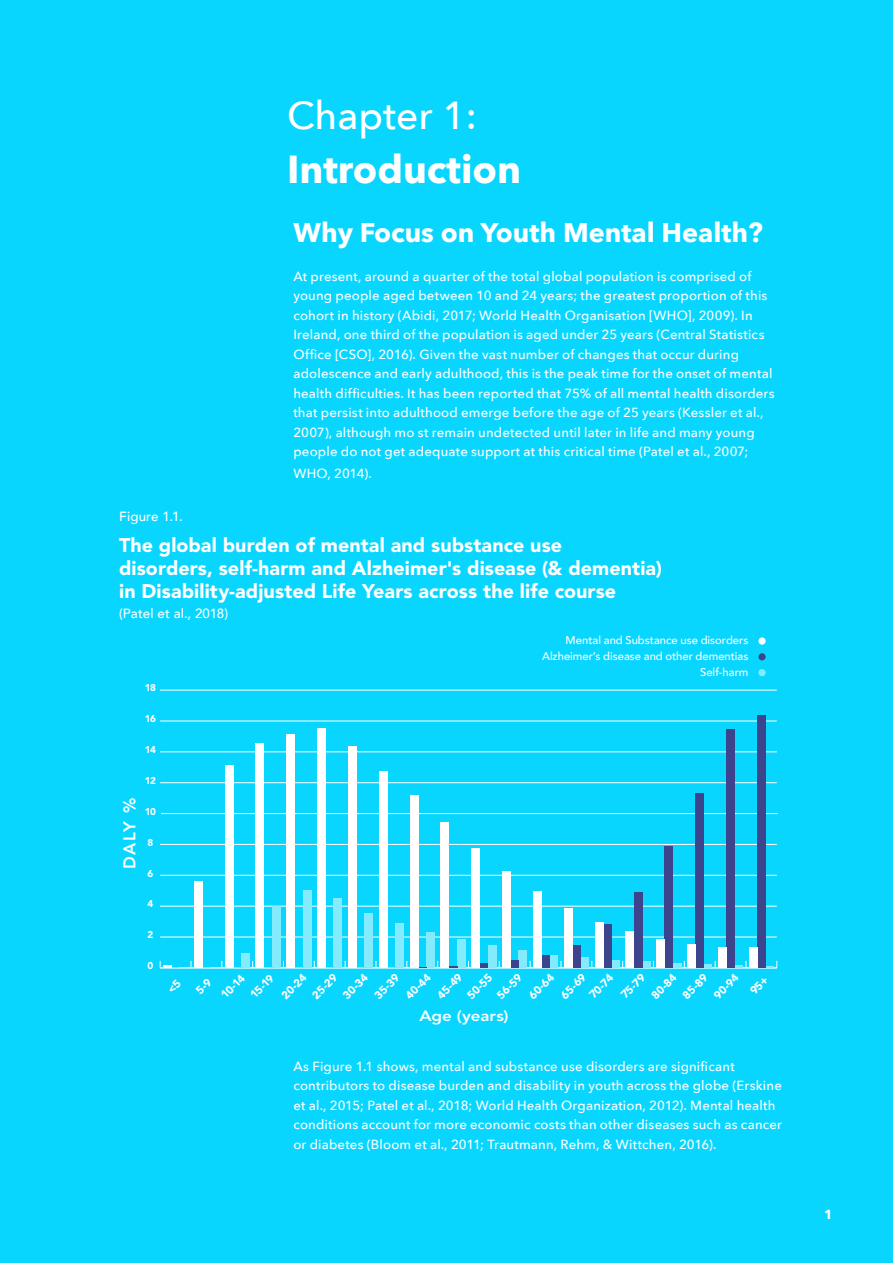
<style>
.page{position:relative;width:893px;height:1263px;background:#08d6ff}
.page>*{position:absolute;margin:0;border:0;box-sizing:border-box;transform-origin:0 0}
.t1{font:700 39px "Avenir Next";color:#fff}
.t2{font:500 39px "Avenir Next";color:#fff}
.t3{font:700 27px "Avenir Next";color:#fff}
.t4{font:900 19.65px/23.2px "Avenir";letter-spacing:.005em;color:#fff}
.t5{font:800 16.95px "Avenir";color:#fff}
.t6{font:800 15px "Avenir";color:#fff;scale:1.13 1}
.t7{font:500 13.35px "Avenir";letter-spacing:.01em;color:#fff}
.t8{font:500 13.2px/19.5px "Avenir Next";letter-spacing:.01em;color:#fff}
.t9{font:700 13.2px "Avenir Next";color:#fff}
.t10{font:900 11.25px/22.6px "Avenir";color:#fff}
.t11{font:500 11.25px/15.8px "Avenir";color:#fff;text-align:right}
.t12{font:900 9.9px "Avenir";letter-spacing:-.045em;color:#fff}
</style>
<div class="page">
<hr style="left:160px;top:967px;width:617px;height:1px;background:#fff">
<hr style="left:160px;top:936px;width:617px;height:1px;background:#fff">
<hr style="left:160px;top:906px;width:617px;height:1px;background:#fff">
<hr style="left:160px;top:875px;width:617px;height:1px;background:#fff">
<hr style="left:160px;top:844px;width:617px;height:1px;background:#fff">
<hr style="left:161px;top:813px;width:617px;height:1px;background:#fff">
<hr style="left:160px;top:782px;width:617px;height:1px;background:#fff">
<hr style="left:160px;top:751px;width:617px;height:1px;background:#fff">
<hr style="left:160px;top:720px;width:617px;height:1px;background:#fff">
<hr style="left:160px;top:690px;width:617px;height:1px;background:#fff">
<div style="left:241px;top:953px;width:9px;height:15px;background:#84ebff"></div>
<div style="left:272px;top:906px;width:8px;height:62px;background:#84ebff"></div>
<div style="left:303px;top:890px;width:8px;height:78px;background:#84ebff"></div>
<div style="left:334px;top:898px;width:8px;height:70px;background:#84ebff"></div>
<div style="left:365px;top:913px;width:8px;height:55px;background:#84ebff"></div>
<div style="left:395px;top:923px;width:9px;height:45px;background:#84ebff"></div>
<div style="left:426px;top:932px;width:9px;height:36px;background:#84ebff"></div>
<div style="left:457px;top:939px;width:8px;height:29px;background:#84ebff"></div>
<div style="left:488px;top:945px;width:8px;height:23px;background:#84ebff"></div>
<div style="left:519px;top:950px;width:8px;height:18px;background:#84ebff"></div>
<div style="left:550px;top:955px;width:8px;height:13px;background:#84ebff"></div>
<div style="left:580px;top:958px;width:9px;height:10px;background:#84ebff"></div>
<div style="left:611px;top:960px;width:9px;height:8px;background:#84ebff"></div>
<div style="left:642px;top:962px;width:8px;height:6px;background:#84ebff"></div>
<div style="left:673px;top:963px;width:8px;height:5px;background:#84ebff"></div>
<svg style="left:704px;top:961px;width:12px;height:7px"></svg>
<svg style="left:735px;top:961px;width:12px;height:7px"></svg>
<svg style="left:765px;top:961px;width:12px;height:7px"></svg>
<svg style="left:449px;top:966px;width:8px;height:2px"></svg>
<div style="left:480px;top:963px;width:8px;height:5px;background:#3c448d"></div>
<div style="left:511px;top:961px;width:8px;height:7px;background:#3c448d"></div>
<div style="left:541px;top:955px;width:9px;height:13px;background:#3c448d"></div>
<div style="left:572px;top:945px;width:8px;height:23px;background:#3c448d"></div>
<div style="left:603px;top:925px;width:8px;height:43px;background:#3c448d"></div>
<div style="left:634px;top:892px;width:8px;height:76px;background:#3c448d"></div>
<div style="left:665px;top:846px;width:8px;height:122px;background:#3c448d"></div>
<div style="left:696px;top:794px;width:8px;height:174px;background:#3c448d"></div>
<div style="left:726px;top:730px;width:9px;height:238px;background:#3c448d"></div>
<div style="left:757px;top:716px;width:8px;height:252px;background:#3c448d"></div>
<svg style="left:160px;top:961px;width:11px;height:7px"></svg>
<div style="left:194px;top:881px;width:8px;height:87px;background:#fff"></div>
<div style="left:225px;top:765px;width:8px;height:203px;background:#fff"></div>
<div style="left:256px;top:743px;width:8px;height:225px;background:#fff"></div>
<div style="left:287px;top:734px;width:8px;height:234px;background:#fff"></div>
<div style="left:317px;top:728px;width:9px;height:240px;background:#fff"></div>
<div style="left:348px;top:747px;width:8px;height:221px;background:#fff"></div>
<div style="left:379px;top:771px;width:8px;height:197px;background:#fff"></div>
<div style="left:410px;top:795px;width:8px;height:173px;background:#fff"></div>
<div style="left:441px;top:822px;width:8px;height:146px;background:#fff"></div>
<div style="left:472px;top:848px;width:8px;height:120px;background:#fff"></div>
<div style="left:502px;top:871px;width:9px;height:97px;background:#fff"></div>
<div style="left:533px;top:891px;width:8px;height:77px;background:#fff"></div>
<div style="left:564px;top:909px;width:8px;height:59px;background:#fff"></div>
<div style="left:595px;top:922px;width:8px;height:46px;background:#fff"></div>
<div style="left:626px;top:931px;width:8px;height:37px;background:#fff"></div>
<div style="left:657px;top:939px;width:8px;height:29px;background:#fff"></div>
<div style="left:687px;top:944px;width:9px;height:24px;background:#fff"></div>
<div style="left:718px;top:947px;width:8px;height:21px;background:#fff"></div>
<div style="left:749px;top:948px;width:8px;height:20px;background:#fff"></div>
<div style="left:758px;top:637px;width:8px;height:8px;background:#fff;border-radius:50%"></div>
<div style="left:758px;top:653px;width:8px;height:7px;background:#3c448d;border-radius:50%"></div>
<div style="left:758px;top:669px;width:8px;height:7px;background:#84ebff;border-radius:50%"></div>
<h1 class="t2" style="left:287px;top:82px;width:192px">Chapter 1:</h1>
<h1 class="t1" style="left:287px;top:136px;width:236px">Introduction</h1>
<p class="t7" style="left:119px;top:505px;width:65px">Figure 1.1.</p>
<h2 class="t3" style="left:293px;top:209px;width:471px">Why Focus on Youth Mental Health?</h2>
<p class="t8" style="left:293px;top:266px;width:483px">At present, around a quarter of the total global population is comprised of young people aged between 10 and 24 years; the greatest proportion of this cohort in history (Abidi, 2017; World Health Organisation [WHO], 2009). In Ireland, one third of the population is aged under 25 years (Central Statistics Office [CSO], 2016). Given the vast number of changes that occur during adolescence and early adulthood, this is the peak time for the onset of mental health difficulties. It has been reported that 75% of all mental health disorders that persist into adulthood emerge before the age of 25 years (Kessler et al., 2007), although mo st remain undetected until later in life and many young people do not get adequate support at this critical time (Patel et al., 2007;</p>
<p class="t8" style="left:293px;top:463px;width:80px">WHO, 2014).</p>
<h3 class="t4" style="left:119px;top:533px;width:544px">The global burden of mental and substance use<br>disorders, self-harm and Alzheimer's disease (&amp; dementia) in Disability-adjusted Life Years across the life course</h3>
<p class="t7" style="left:119px;top:602px;width:110px">(Patel et al., 2018)</p>
<p class="t12" style="left:145px;top:682px;width:13px">18</p>
<p class="t12" style="left:145px;top:713px;width:13px">16</p>
<p class="t12" style="left:145px;top:744px;width:13px">14</p>
<p class="t5" style="left:120px;top:868px;width:72px;rotate:-90deg">DALY %</p>
<p class="t12" style="left:145px;top:774px;width:13px">12</p>
<p class="t12" style="left:145px;top:805px;width:13px">10</p>
<p class="t12" style="left:148px;top:836px;width:7px">8</p>
<p class="t12" style="left:148px;top:867px;width:7px">6</p>
<p class="t12" style="left:148px;top:898px;width:7px">4</p>
<p class="t12" style="left:148px;top:929px;width:7px">2</p>
<p class="t12" style="left:148px;top:960px;width:7px">0</p>
<p class="t11" style="left:542px;top:632px;width:208px">Mental and Substance use disorders<br>Alzheimer’s disease and other dementias<br>Self-harm</p>
<p class="t10" style="left:215px;top:988px;width:30px;rotate:-45deg">10-14</p>
<p class="t10" style="left:244px;top:988px;width:30px;rotate:-45deg">15-19</p>
<p class="t10" style="left:275px;top:989px;width:32px;rotate:-45deg">20-24</p>
<p class="t10" style="left:306px;top:988px;width:31px;rotate:-45deg">25-29</p>
<p class="t10" style="left:336px;top:989px;width:32px;rotate:-45deg">30-34</p>
<p class="t10" style="left:368px;top:988px;width:32px;rotate:-45deg">35-39</p>
<p class="t10" style="left:399px;top:989px;width:32px;rotate:-45deg">40-44</p>
<p class="t10" style="left:431px;top:989px;width:32px;rotate:-45deg">45-49</p>
<p class="t10" style="left:461px;top:989px;width:32px;rotate:-45deg">50-55</p>
<p class="t10" style="left:491px;top:989px;width:32px;rotate:-45deg">56-59</p>
<p class="t10" style="left:538px;top:973px;width:32px;text-indent:-23px;rotate:-45deg">60-64<br>65-69</p>
<p class="t10" style="left:583px;top:988px;width:30px;rotate:-45deg">70-74</p>
<p class="t10" style="left:614px;top:988px;width:31px;rotate:-45deg">75-79</p>
<p class="t10" style="left:645px;top:989px;width:32px;rotate:-45deg">80-84</p>
<p class="t10" style="left:676px;top:989px;width:32px;rotate:-45deg">85-89</p>
<p class="t10" style="left:707px;top:988px;width:31px;rotate:-45deg">90-94</p>
<p class="t6" style="left:420px;top:1006px;width:80px">Age (years)</p>
<p class="t8" style="left:293px;top:1056px;width:490px">As Figure 1.1 shows, mental and substance use disorders are significant contributors to disease burden and disability in youth across the globe (Erskine et al., 2015; Patel et al., 2018; World Health Organization, 2012). Mental health conditions account for more economic costs than other diseases such as cancer or diabetes (Bloom et al., 2011; Trautmann, Rehm, &amp; Wittchen, 2016).</p>
<p class="t9" style="left:824px;top:1202px;width:10px">1</p>
</div>
